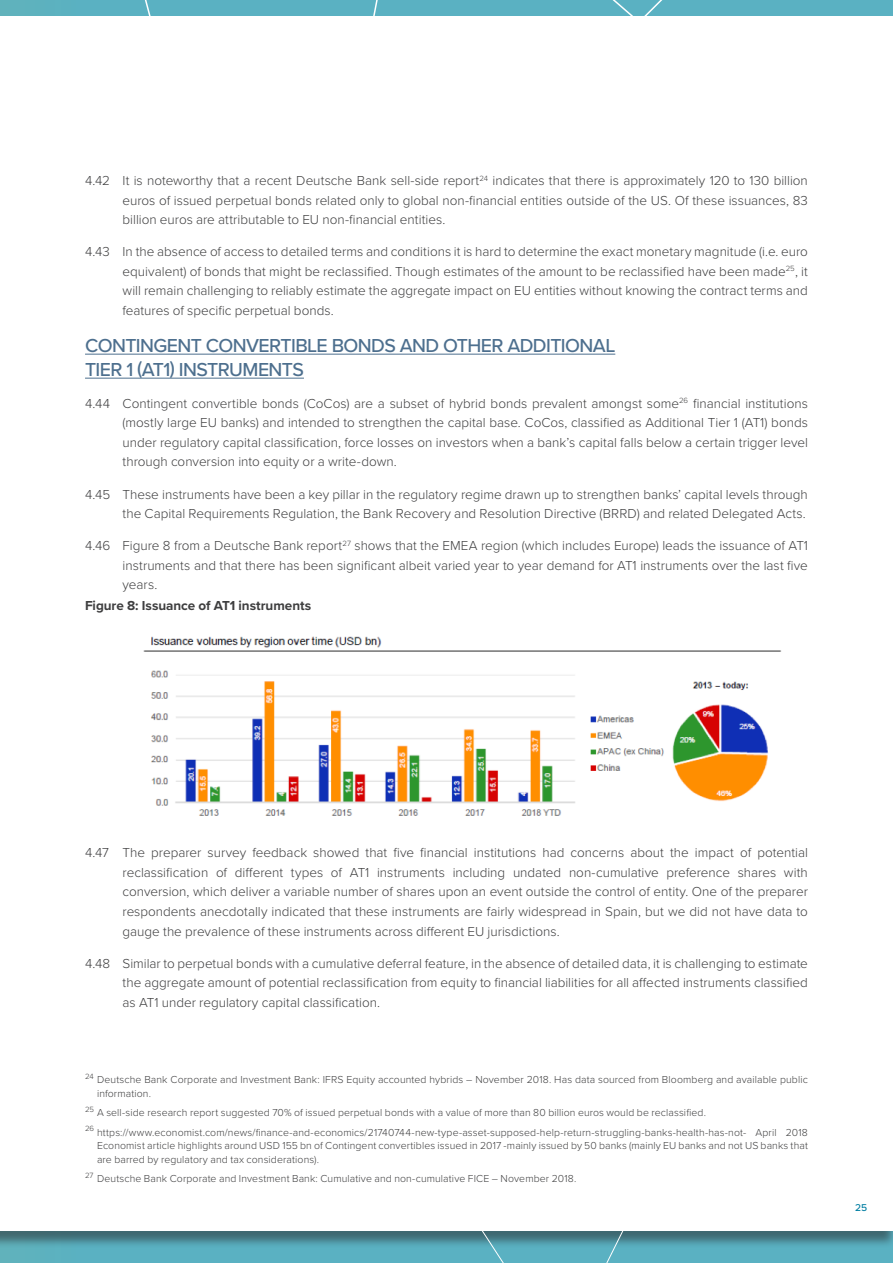
<style>
.page{position:relative;width:893px;height:1263px;background:#fff}
.page>*{position:absolute;margin:0;border:0;box-sizing:border-box;transform-origin:0 0}
.titel4{font:500 19.5px "Proxima Nova";letter-spacing:-.03em;color:#4d6f8e}
.broodtekst{font:300 13.5px/19.5px "Proxima Nova";color:#3e3e3f;text-align:justify}
.broodtekst-2{font:700 13.5px "Proxima Nova";letter-spacing:-.005em;color:#3e3e3f}
.broodtekst-3{font:300 10.5px/13.5px "Proxima Nova";letter-spacing:.01em;color:#3e3e3f}
.t1{font:500 10.2px "Proxima Nova";color:#007ea2}
</style>
<div class="page">
<svg style="left:129px;top:1231px;width:763px;height:32px;background:#519ba9"></svg>
<svg style="left:0;top:0;width:893px;height:378px"></svg>
<svg style="left:314px;top:0;width:482px;height:322px"></svg>
<hr style="left:85px;top:354px;width:530px;height:1px;background:#4d6f8e">
<hr style="left:85px;top:378px;width:219px;height:1px;background:#4d6f8e">
<img style="left:143px;top:636px;width:638px;height:180px">
<p class="broodtekst" style="left:123px;top:170px;width:687px;text-indent:-38px">4.42 It is noteworthy that a recent Deutsche Bank sell-side report<sup>24</sup> indicates that there is approximately 120 to 130 billion euros of issued perpetual bonds related only to global non-financial entities outside of the US. Of these issuances, 83 billion euros are attributable to EU non-financial entities.</p>
<p class="broodtekst" style="left:123px;top:241px;width:687px;text-indent:-38px">4.43 In the absence of access to detailed terms and conditions it is hard to determine the exact monetary magnitude (i.e. euro equivalent) of bonds that might be reclassified. Though estimates of the amount to be reclassified have been made<sup>25</sup>, it will remain challenging to reliably estimate the aggregate impact on EU entities without knowing the contract terms and features of specific perpetual bonds.</p>
<p class="titel4" style="left:85px;top:330px;width:532px">CONTINGENT CONVERTIBLE BONDS AND OTHER ADDITIONAL</p>
<p class="titel4" style="left:85px;top:354px;width:220px">TIER 1 (AT1) INSTRUMENTS</p>
<p class="broodtekst" style="left:123px;top:393px;width:687px;text-indent:-38px">4.44 Contingent convertible bonds (CoCos) are a subset of hybrid bonds prevalent amongst some<sup>26</sup> financial institutions (mostly large EU banks) and intended to strengthen the capital base. CoCos, classified as Additional Tier 1 (AT1) bonds under regulatory capital classification, force losses on investors when a bank’s capital falls below a certain trigger level through conversion into equity or a write-down.</p>
<p class="broodtekst" style="left:85px;top:484px;width:724px;text-align:right">4.45 These instruments have been a key pillar in the regulatory regime drawn up to strengthen banks’ capital levels through the Capital Requirements Regulation, the Bank Recovery and Resolution Directive (BRRD) and related Delegated Acts.</p>
<p class="broodtekst" style="left:123px;top:535px;width:687px;text-indent:-38px">4.46 Figure 8 from a Deutsche Bank report<sup>27</sup> shows that the EMEA region (which includes Europe) leads the issuance of AT1 instruments and that there has been significant albeit varied year to year demand for AT1 instruments over the last five years.</p>
<p class="broodtekst-2" style="left:85px;top:595px;width:228px">Figure 8: Issuance of AT1 instruments</p>
<p class="broodtekst" style="left:123px;top:842px;width:687px;text-indent:-38px">4.47 The preparer survey feedback showed that five financial institutions had concerns about the impact of potential reclassification of different types of AT1 instruments including undated non-cumulative preference shares with conversion, which deliver a variable number of shares upon an event outside the control of entity. One of the preparer respondents anecdotally indicated that these instruments are fairly widespread in Spain, but we did not have data to gauge the prevalence of these instruments across different EU jurisdictions.</p>
<p class="broodtekst" style="left:123px;top:953px;width:687px;text-indent:-38px">4.48 Similar to perpetual bonds with a cumulative deferral feature, in the absence of detailed data, it is challenging to estimate the aggregate amount of potential reclassification from equity to financial liabilities for all affected instruments classified as AT1 under regulatory capital classification.</p>
<p class="broodtekst-3" style="left:97px;top:1072px;width:712px;text-indent:-12px"><sup>24</sup> Deutsche Bank Corporate and Investment Bank: IFRS Equity accounted hybrids – November 2018. Has data sourced from Bloomberg and available public information.</p>
<p class="broodtekst-3" style="left:85px;top:1105px;width:622px"><sup>25</sup> A sell-side research report suggested 70% of issued perpetual bonds with a value of more than 80 billion euros would be reclassified.</p>
<p class="broodtekst-3" style="left:97px;top:1125px;width:712px;text-align:justify;text-indent:-12px"><sup>26</sup> https://www.economist.com/news/finance-and-economics/21740744-new-type-asset-supposed-help-return-struggling-banks-health-has-not- April 2018<br>Economist article highlights around USD 155 bn of Contingent convertibles issued in 2017 -mainly issued by 50 banks (mainly EU banks and not US banks that are barred by regulatory and tax considerations).</p>
<p class="broodtekst-3" style="left:85px;top:1171px;width:493px"><sup>27</sup> Deutsche Bank Corporate and Investment Bank: Cumulative and non-cumulative FICE – November 2018.</p>
<p class="t1" style="left:855px;top:1200px;width:14px">25</p>
</div>
